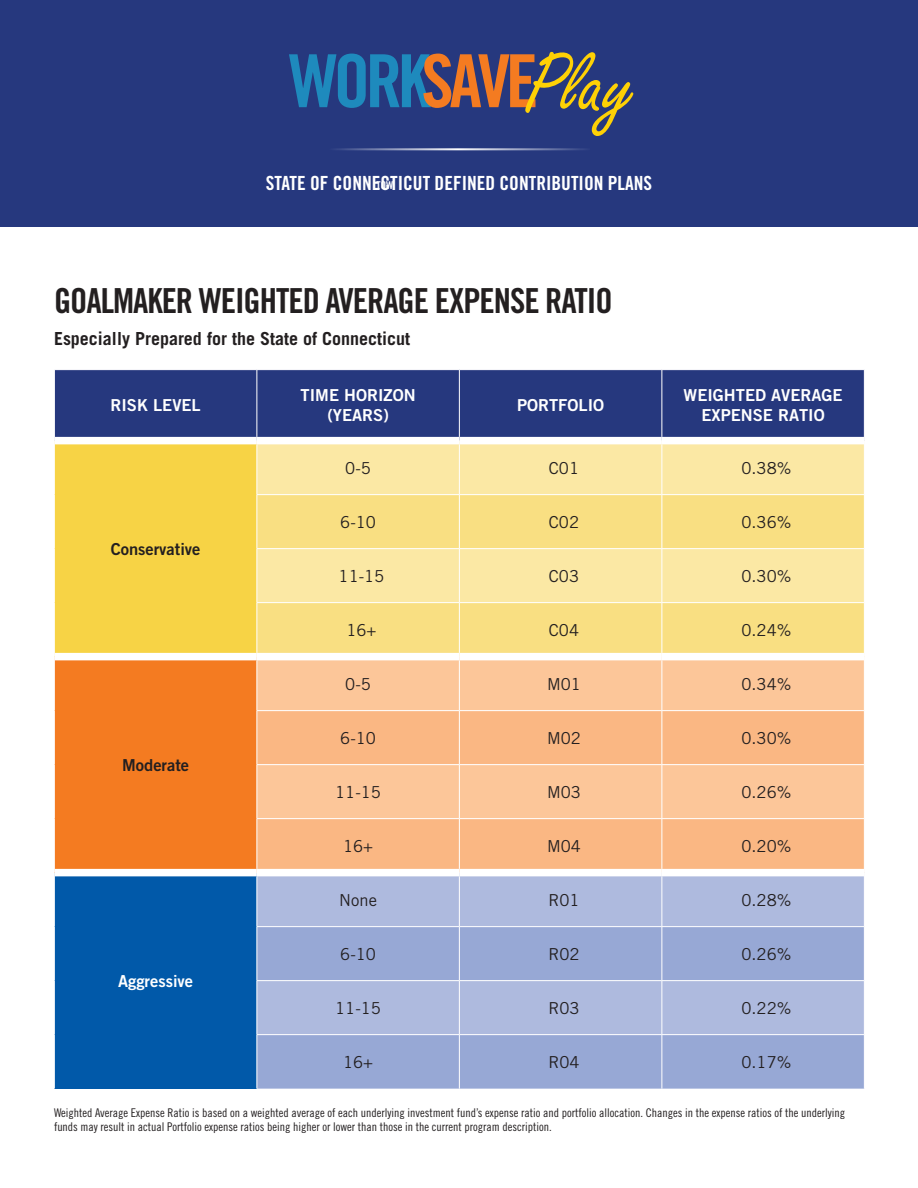
<style>
.page{position:relative;width:918px;height:1188px;background:#fff}
.page>*{position:absolute;margin:0;border:0;box-sizing:border-box;transform-origin:0 0}
.t1{font:73.35px "Trade Gothic LT Std Bd Cn 20";letter-spacing:-.06em;color:#1e8abd}
.t2{font:34.5px "Trade Gothic LT Std Bd Cn 20";letter-spacing:-.03em;color:#231f20}
.t3{font:19.5px "Trade Gothic LT Std Bd Cn 20";color:#fff}
.t4{font:700 18px "Trade Gothic LT Std";color:#231f20}
.bullet_1{font:16.5px "Trade Gothic LT Std";color:#231f20}
.bullet_1-2{font:16.5px/19.5px "Trade Gothic LT Std Bd 2";color:#fff;text-align:center}
.t5{font:16.5px "Trade Gothic LT Std Bd 2";color:#231f20}
.disclaimer{font:12px/14.4px "Trade Gothic LT Std Cn 18";color:#231f20}
.t6{font:10.8px "Trade Gothic LT Std Bd Cn 20";color:#fff}
.s1{color:#f47b21}
</style>
<div class="page">
<div style="left:0;top:0;width:918px;height:227px;background:#26387e"></div>
<div style="left:55px;top:370px;width:809px;height:67px;background:#26387e"></div>
<div style="left:54px;top:441px;width:203px;height:216px;background:#f7d345"></div>
<div style="left:257px;top:444px;width:607px;height:50px;background:#fbe8a4"></div>
<svg style="left:257px;top:495px;width:607px;height:158px;background:#f9e28e"></svg>
<div style="left:54px;top:657px;width:203px;height:216px;background:#f47b21"></div>
<div style="left:257px;top:660px;width:607px;height:50px;background:#fcc699"></div>
<svg style="left:257px;top:711px;width:607px;height:158px;background:#fabc8b"></svg>
<div style="left:54px;top:873px;width:203px;height:216px;background:#0159a9"></div>
<div style="left:257px;top:876px;width:607px;height:50px;background:#aebade"></div>
<svg style="left:257px;top:927px;width:607px;height:162px;background:#9faed8"></svg>
<hr style="left:256px;top:370px;width:1px;height:67px;background:#fff">
<hr style="left:459px;top:370px;width:1px;height:67px;background:#fff">
<hr style="left:662px;top:370px;width:1px;height:67px;background:#fff">
<hr style="left:54px;top:441px;width:1px;height:54px;background:#fff">
<hr style="left:256px;top:444px;width:1px;height:50px;background:#fff">
<hr style="left:459px;top:444px;width:1px;height:50px;background:#fff">
<hr style="left:662px;top:444px;width:1px;height:50px;background:#fff">
<hr style="left:54px;top:495px;width:1px;height:54px;background:#fff">
<hr style="left:256px;top:494px;width:203px;height:1px;background:#fff">
<hr style="left:256px;top:495px;width:1px;height:53px;background:#fff">
<hr style="left:459px;top:495px;width:1px;height:53px;background:#fff">
<hr style="left:662px;top:495px;width:1px;height:53px;background:#fff">
<hr style="left:54px;top:549px;width:1px;height:54px;background:#fff">
<hr style="left:256px;top:548px;width:203px;height:1px;background:#fff">
<hr style="left:256px;top:549px;width:1px;height:53px;background:#fff">
<hr style="left:459px;top:548px;width:203px;height:1px;background:#fff">
<hr style="left:459px;top:549px;width:1px;height:53px;background:#fff">
<hr style="left:662px;top:548px;width:203px;height:1px;background:#fff">
<hr style="left:662px;top:549px;width:1px;height:53px;background:#fff">
<hr style="left:54px;top:603px;width:1px;height:54px;background:#fff">
<hr style="left:256px;top:602px;width:203px;height:1px;background:#fff">
<hr style="left:256px;top:603px;width:1px;height:50px;background:#fff">
<hr style="left:459px;top:602px;width:203px;height:1px;background:#fff">
<hr style="left:459px;top:603px;width:1px;height:50px;background:#fff">
<hr style="left:662px;top:602px;width:203px;height:1px;background:#fff">
<hr style="left:662px;top:603px;width:1px;height:50px;background:#fff">
<hr style="left:54px;top:657px;width:1px;height:54px;background:#fff">
<hr style="left:256px;top:660px;width:1px;height:50px;background:#fff">
<hr style="left:459px;top:660px;width:1px;height:50px;background:#fff">
<hr style="left:662px;top:660px;width:1px;height:50px;background:#fff">
<hr style="left:54px;top:711px;width:1px;height:54px;background:#fff">
<hr style="left:256px;top:710px;width:203px;height:1px;background:#fff">
<hr style="left:256px;top:711px;width:1px;height:53px;background:#fff">
<hr style="left:459px;top:711px;width:1px;height:53px;background:#fff">
<hr style="left:662px;top:711px;width:1px;height:53px;background:#fff">
<hr style="left:54px;top:765px;width:1px;height:54px;background:#fff">
<hr style="left:256px;top:764px;width:203px;height:1px;background:#fff">
<hr style="left:256px;top:765px;width:1px;height:53px;background:#fff">
<hr style="left:459px;top:764px;width:203px;height:1px;background:#fff">
<hr style="left:459px;top:765px;width:1px;height:53px;background:#fff">
<hr style="left:662px;top:764px;width:203px;height:1px;background:#fff">
<hr style="left:662px;top:765px;width:1px;height:53px;background:#fff">
<hr style="left:54px;top:819px;width:1px;height:54px;background:#fff">
<hr style="left:256px;top:818px;width:203px;height:1px;background:#fff">
<hr style="left:256px;top:819px;width:1px;height:50px;background:#fff">
<hr style="left:459px;top:818px;width:203px;height:1px;background:#fff">
<hr style="left:459px;top:819px;width:1px;height:50px;background:#fff">
<hr style="left:662px;top:818px;width:203px;height:1px;background:#fff">
<hr style="left:662px;top:819px;width:1px;height:50px;background:#fff">
<hr style="left:54px;top:873px;width:1px;height:54px;background:#fff">
<hr style="left:256px;top:876px;width:1px;height:50px;background:#fff">
<hr style="left:459px;top:876px;width:1px;height:50px;background:#fff">
<hr style="left:662px;top:876px;width:1px;height:50px;background:#fff">
<hr style="left:54px;top:927px;width:1px;height:54px;background:#fff">
<hr style="left:256px;top:926px;width:203px;height:1px;background:#fff">
<hr style="left:256px;top:927px;width:1px;height:53px;background:#fff">
<hr style="left:459px;top:927px;width:1px;height:53px;background:#fff">
<hr style="left:662px;top:927px;width:1px;height:53px;background:#fff">
<hr style="left:54px;top:981px;width:1px;height:54px;background:#fff">
<hr style="left:256px;top:980px;width:203px;height:1px;background:#fff">
<hr style="left:256px;top:981px;width:1px;height:53px;background:#fff">
<hr style="left:459px;top:980px;width:203px;height:1px;background:#fff">
<hr style="left:459px;top:981px;width:1px;height:53px;background:#fff">
<hr style="left:662px;top:980px;width:203px;height:1px;background:#fff">
<hr style="left:662px;top:981px;width:1px;height:53px;background:#fff">
<hr style="left:54px;top:1035px;width:1px;height:54px;background:#fff">
<hr style="left:256px;top:1034px;width:203px;height:1px;background:#fff">
<hr style="left:256px;top:1035px;width:1px;height:54px;background:#fff">
<hr style="left:459px;top:1034px;width:203px;height:1px;background:#fff">
<hr style="left:459px;top:1035px;width:1px;height:54px;background:#fff">
<hr style="left:662px;top:1034px;width:203px;height:1px;background:#fff">
<hr style="left:662px;top:1035px;width:1px;height:54px;background:#fff">
<div style="left:55px;top:437px;width:202px;height:7px;background:#fff"></div>
<div style="left:55px;top:653px;width:202px;height:7px;background:#fff"></div>
<div style="left:55px;top:869px;width:202px;height:7px;background:#fff"></div>
<hr style="left:328px;top:148px;width:262px;height:2px;background:#fff">
<svg style="left:525px;top:51px;width:108px;height:85px"></svg>
<p class="t1" style="left:289px;top:36px;width:251px">WORK<span class="s1">SAVE</span></p>
<h1 class="t3" style="left:266px;top:171px;width:388px">STATE OF CONNECTICUT DEFINED CONTRIBUTION PLANS</h1>
<p class="t6" style="left:377px;top:179px;width:18px">TOW</p>
<h2 class="t2" style="left:54px;top:280px;width:560px">GOALMAKER WEIGHTED AVERAGE EXPENSE RATIO</h2>
<p class="t4" style="left:54px;top:328px;width:358px">Especially Prepared for the State of Connecticut</p>
<p class="bullet_1-2" style="left:110px;top:395px;width:92px">RISK LEVEL</p>
<p class="bullet_1-2" style="left:301px;top:385px;width:117px">TIME HORIZON (YEARS)</p>
<p class="bullet_1-2" style="left:517px;top:395px;width:89px">PORTFOLIO</p>
<p class="bullet_1-2" style="left:684px;top:385px;width:161px">WEIGHTED AVERAGE<br>EXPENSE RATIO</p>
<p class="bullet_1" style="left:345px;top:458px;width:27px">0-5</p>
<p class="bullet_1" style="left:549px;top:458px;width:32px">C01</p>
<p class="bullet_1" style="left:742px;top:458px;width:51px">0.38%</p>
<p class="t5" style="left:111px;top:538px;width:91px">Conservative</p>
<p class="t5" style="left:122px;top:754px;width:68px">Moderate</p>
<p class="bullet_1-2" style="left:118px;top:971px;width:77px">Aggressive</p>
<p class="bullet_1" style="left:340px;top:512px;width:37px">6-10</p>
<p class="bullet_1" style="left:549px;top:512px;width:32px">C02</p>
<p class="bullet_1" style="left:742px;top:512px;width:51px">0.36%</p>
<p class="bullet_1" style="left:339px;top:566px;width:47px">11-15</p>
<p class="bullet_1" style="left:549px;top:566px;width:32px">C03</p>
<p class="bullet_1" style="left:742px;top:566px;width:51px">0.30%</p>
<p class="bullet_1" style="left:346px;top:620px;width:32px">16+</p>
<p class="bullet_1" style="left:549px;top:620px;width:32px">C04</p>
<p class="bullet_1" style="left:742px;top:620px;width:51px">0.24%</p>
<p class="bullet_1" style="left:345px;top:674px;width:27px">0-5</p>
<p class="bullet_1" style="left:547px;top:674px;width:35px">M01</p>
<p class="bullet_1" style="left:742px;top:674px;width:51px">0.34%</p>
<p class="bullet_1" style="left:340px;top:728px;width:37px">6-10</p>
<p class="bullet_1" style="left:547px;top:728px;width:35px">M02</p>
<p class="bullet_1" style="left:742px;top:728px;width:51px">0.30%</p>
<p class="bullet_1" style="left:335px;top:782px;width:47px">11-15</p>
<p class="bullet_1" style="left:547px;top:782px;width:35px">M03</p>
<p class="bullet_1" style="left:742px;top:782px;width:51px">0.26%</p>
<p class="bullet_1" style="left:343px;top:836px;width:32px">16+</p>
<p class="bullet_1" style="left:547px;top:836px;width:35px">M04</p>
<p class="bullet_1" style="left:742px;top:836px;width:51px">0.20%</p>
<p class="bullet_1" style="left:339px;top:890px;width:39px">None</p>
<p class="bullet_1" style="left:548px;top:890px;width:33px">R01</p>
<p class="bullet_1" style="left:742px;top:890px;width:51px">0.28%</p>
<p class="bullet_1" style="left:340px;top:944px;width:37px">6-10</p>
<p class="bullet_1" style="left:548px;top:944px;width:33px">R02</p>
<p class="bullet_1" style="left:742px;top:944px;width:51px">0.26%</p>
<p class="bullet_1" style="left:335px;top:998px;width:47px">11-15</p>
<p class="bullet_1" style="left:548px;top:998px;width:33px">R03</p>
<p class="bullet_1" style="left:742px;top:998px;width:51px">0.22%</p>
<p class="bullet_1" style="left:343px;top:1052px;width:32px">16+</p>
<p class="bullet_1" style="left:548px;top:1052px;width:33px">R04</p>
<p class="bullet_1" style="left:742px;top:1052px;width:51px">0.17%</p>
<p class="disclaimer" style="left:54px;top:1105px;width:793px">Weighted Average Expense Ratio is based on a weighted average of each underlying investment fund’s expense ratio and portfolio allocation. Changes in the expense ratios of the underlying funds may result in actual Portfolio expense ratios being higher or lower than those in the current program description.</p>
</div>
